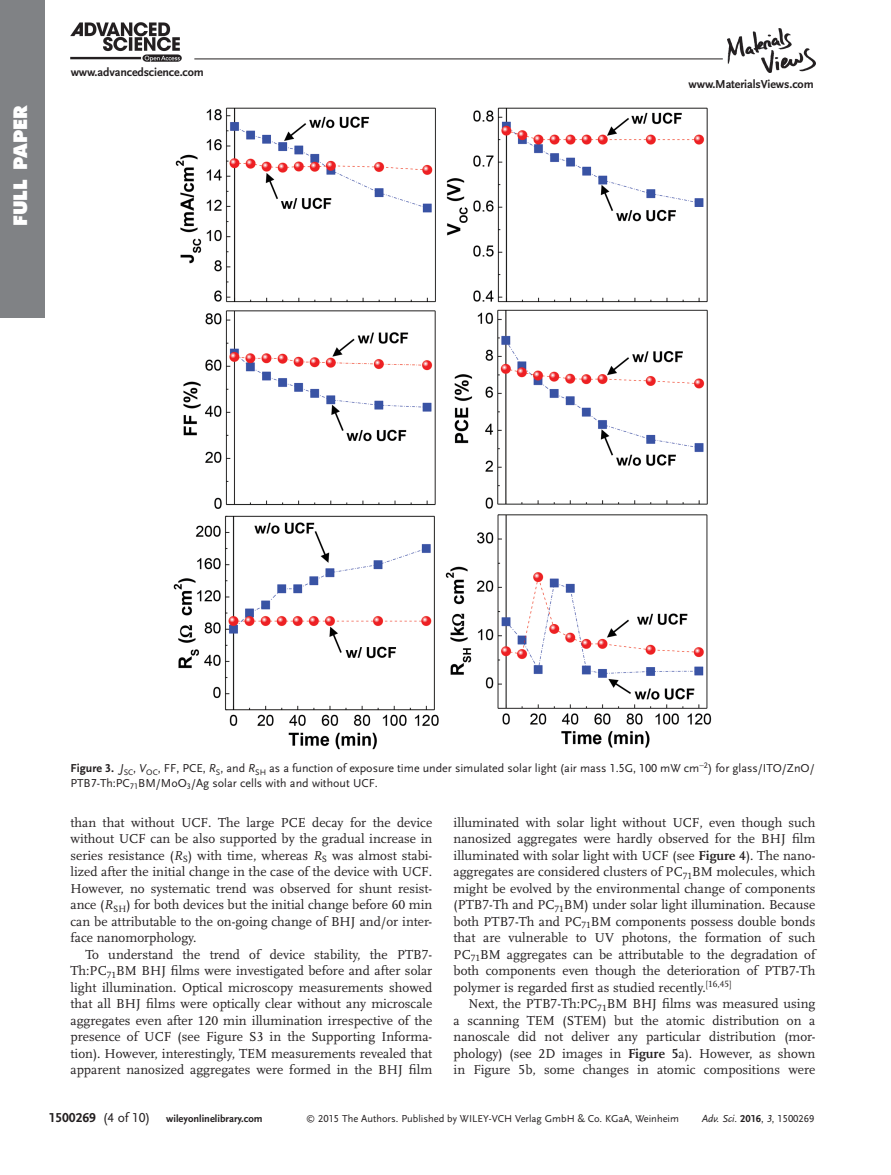
<style>
.page{position:relative;width:891px;height:1175px;background:#fff}
.page>*{position:absolute;margin:0;border:0;box-sizing:border-box;transform-origin:0 0}
.t1{font:800 18px "Futura";letter-spacing:.005em;color:#fff}
.t2{font:13.5px/16.5px "Scala LF";color:#231f20;text-align:justify}
.t3{font:12px/14.2px "Scala Sans LF";color:#231f20}
.t4{font:700 12px "Scala Sans LF";letter-spacing:-.01em;color:#231f20}
.t5{font:10.5px "Scala Sans LF";color:#231f20}
.t6{font:700 10.5px "Scala Sans LF";color:#231f20}
.t7{font:italic 10.5px "Scala Sans LF";color:#231f20}
.s1{font-weight:700}
.s2{font-style:italic}
.s3{font-size:13.5px}
.s4{font-weight:400;font-size:13.5px}
.s5{font-size:9px}
.s6{font-weight:700;font-style:normal}
.s7{font-style:normal}
</style>
<div class="page">
<div style="left:0;top:0;width:44px;height:317px;background:#808285"></div>
<img style="left:727px;top:28px;width:88px;height:45px">
<hr style="left:194px;top:59px;width:529px;height:1px;background:#231f20">
<img style="left:70px;top:22px;width:112px;height:40px">
<img style="left:173px;top:107px;width:539px;height:643px">
<h1 class="t1" style="left:13px;top:226px;width:123px;rotate:-90deg">FULL PAPER</h1>
<p class="t4" style="left:71px;top:66px;width:135px">www.advancedscience.com</p>
<p class="t4" style="left:689px;top:79px;width:127px">www.MaterialsViews.com</p>
<p class="t3" style="left:71px;top:762px;width:746px"><span class="s1">Figure 3.</span> <span class="s2">J</span><sub>SC</sub> , <span class="s2">V</span><sub>OC</sub> , FF, PCE, <span class="s2">R</span><sub>S</sub> , and <span class="s2">R</span><sub>SH</sub> as a function of exposure time under simulated solar light (air mass 1.5G, 100 mW cm −<sup>2</sup> ) for glass/ITO/ZnO/<br>PTB7-Th:PC <sub>71</sub> BM/MoO <sub>3</sub> /Ag solar cells with and without UCF.</p>
<p class="t2" style="left:71px;top:815px;width:363px">than that without UCF. The large PCE decay for the device without UCF can be also supported by the gradual increase in series resistance ( <span class="s2">R</span><sub>S</sub> ) with time, whereas <span class="s2">R</span><sub>S</sub> was almost stabi&shy;lized after the initial change in the case of the device with UCF.<br>However, no systematic trend was observed for shunt resist&shy;ance ( <span class="s2">R</span><sub>SH</sub> ) for both devices but the initial change before 60 min can be attributable to the on-going change of BHJ and/or inter&shy;face nanomorphology.</p>
<p class="t2" style="left:71px;top:947px;width:363px;text-indent:15px">To understand the trend of device stability, the PTB7- Th:PC <sub>71</sub> BM BHJ films were investigated before and after solar light illumination. Optical microscopy measurements showed that all BHJ films were optically clear without any microscale aggregates even after 120 min illumination irrespective of the presence of UCF (see Figure S3 in the Supporting Informa&shy;tion). However, interestingly, TEM measurements revealed that apparent nanosized aggregates were formed in the BHJ film</p>
<p class="t2" style="left:454px;top:815px;width:363px">illuminated with solar light without UCF, even though such nanosized aggregates were hardly observed for the BHJ film illuminated with solar light with UCF (see <span class="s1">Figure 4</span> ). The nano&shy;aggregates are considered clusters of PC <sub>71</sub> BM molecules, which might be evolved by the environmental change of components (PTB7-Th and PC <sub>71</sub> BM) under solar light illumination. Because both PTB7-Th and PC <sub>71</sub> BM components possess double bonds that are vulnerable to UV photons, the formation of such PC <sub>71</sub> BM aggregates can be attributable to the degradation of both components even though the deterioration of PTB7-Th polymer is regarded first as studied recently. <sup>[</sup> <sup>16,45</sup> <sup>]</sup></p>
<p class="t2" style="left:454px;top:996px;width:363px;text-indent:15px">Next, the PTB7-Th:PC <sub>71</sub> BM BHJ films was measured using a scanning TEM (STEM) but the atomic distribution on a nanoscale did not deliver any particular distribution (mor&shy;phology) (see 2D images in <span class="s1">Figure 5</span> a). However, as shown in Figure 5 b, some changes in atomic compositions were</p>
<p class="t6" style="left:49px;top:1114px;width:216px"><span class="s3">1500269</span> <span class="s4">(4 of 10)</span> wileyonlinelibrary.com</p>
<p class="t5" style="left:306px;top:1114px;width:374px"><span class="s5">©</span> 2015 The Authors. Published by WILEY-VCH Verlag GmbH &amp; Co. KGaA, Weinheim</p>
<p class="t7" style="left:702px;top:1114px;width:114px">Adv. Sci. <span class="s6">2016</span><span class="s7">,</span> 3<span class="s7">, 1500269</span></p>
</div>
